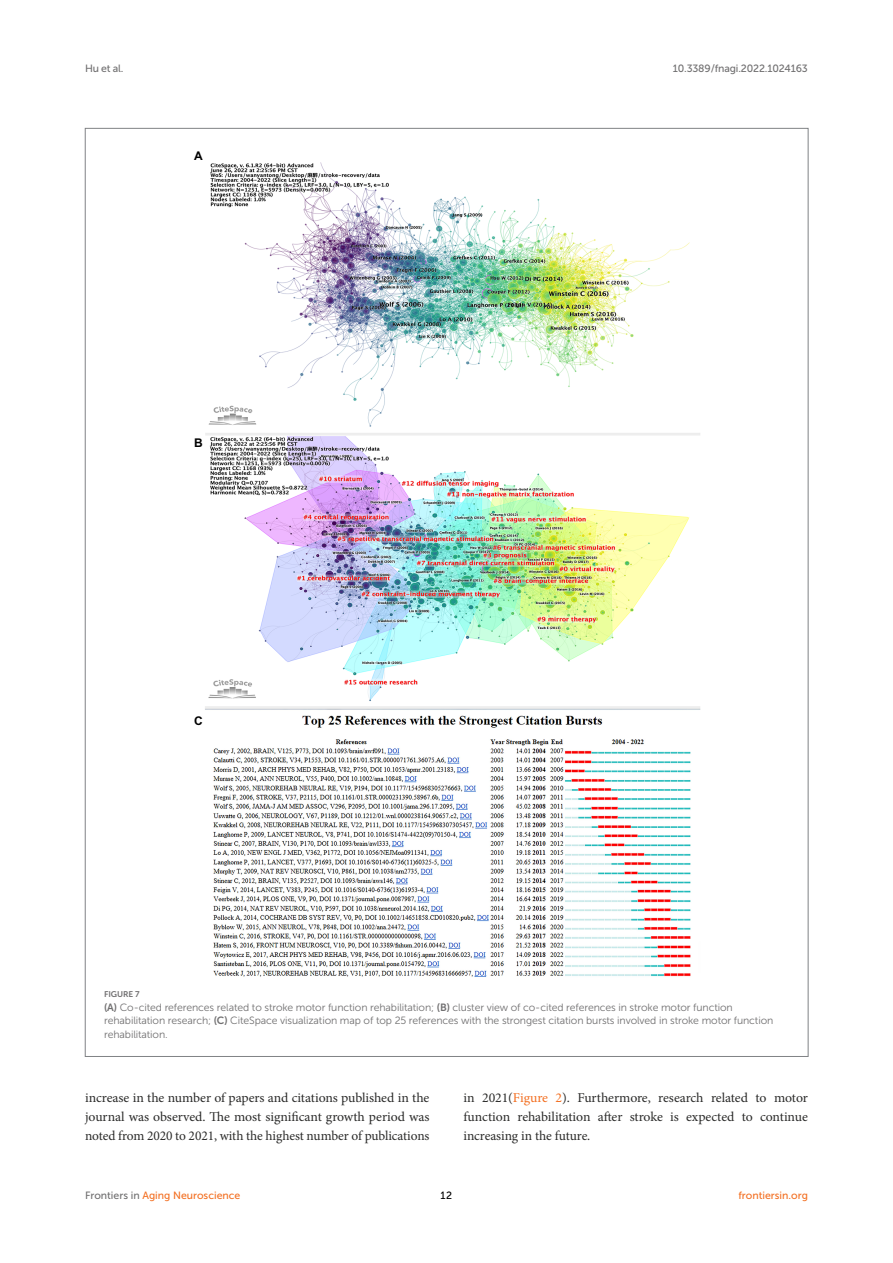
<style>
.page{position:relative;width:893px;height:1263px;background:#fff}
.page>*{position:absolute;margin:0;border:0;box-sizing:border-box;transform-origin:0 0}
.TEXT_FLUSH{font:13.5px/18.8px "Minion Pro";letter-spacing:-.005em;color:#2b2b2a;text-align:justify}
.t1{font:700 12px "Arial";color:#000}
.FIG_LEG{font:10.5px/13.5px "Museo Sans 300";letter-spacing:-.01em;color:#706f70}
.t2{font:10.5px "Museo Sans 500";color:#f36f21}
.t3{font:10.5px "Museo Sans 500";letter-spacing:-.015em;color:#706f70}
.t4{font:10.5px "Museo Sans 500";color:#000}
.FIG_HD{font:8.25px "Museo Sans 700";letter-spacing:-.01em;color:#706f70}
.s1{font-family:"Museo Sans 700"}
.s2{color:#f36f21}
.s3{color:#706f70}
</style>
<div class="page">
<img style="left:205px;top:162px;width:496px;height:815px">
<p class="t3" style="left:85px;top:63px;width:40px">Hu et al.</p>
<p class="t3" style="left:673px;top:63px;width:137px">10.3389/fnagi.2022.1024163</p>
<p class="t1" style="left:194px;top:147px;width:10px">A</p>
<p class="t1" style="left:194px;top:434px;width:10px">B</p>
<p class="t1" style="left:194px;top:712px;width:10px">C</p>
<p class="FIG_HD" style="left:104px;top:989px;width:37px">FIGURE 7</p>
<p class="FIG_LEG" style="left:104px;top:1000px;width:671px"><span class="s1">(A)</span> Co-cited references related to stroke motor function rehabilitation; <span class="s1">(B)</span> cluster view of co-cited references in stroke motor function rehabilitation research; <span class="s1">(C)</span> CiteSpace visualization map of top 25 references with the strongest citation bursts involved in stroke motor function rehabilitation.</p>
<p class="TEXT_FLUSH" style="left:85px;top:1088px;width:346px">increase in the number of papers and citations published in the journal was observed. The most significant growth period was noted from 2020 to 2021, with the highest number of publications</p>
<p class="TEXT_FLUSH" style="left:463px;top:1088px;width:346px">in 2021(<span class="s2">Figure 2</span>). Furthermore, research related to motor function rehabilitation after stroke is expected to continue increasing in the future.</p>
<p class="t2" style="left:85px;top:1190px;width:157px"><span class="s3">Frontiers in</span> Aging Neuroscience</p>
<p class="t4" style="left:441px;top:1190px;width:13px">12</p>
<p class="t2" style="left:738px;top:1190px;width:71px">frontiersin.org</p>
</div>
